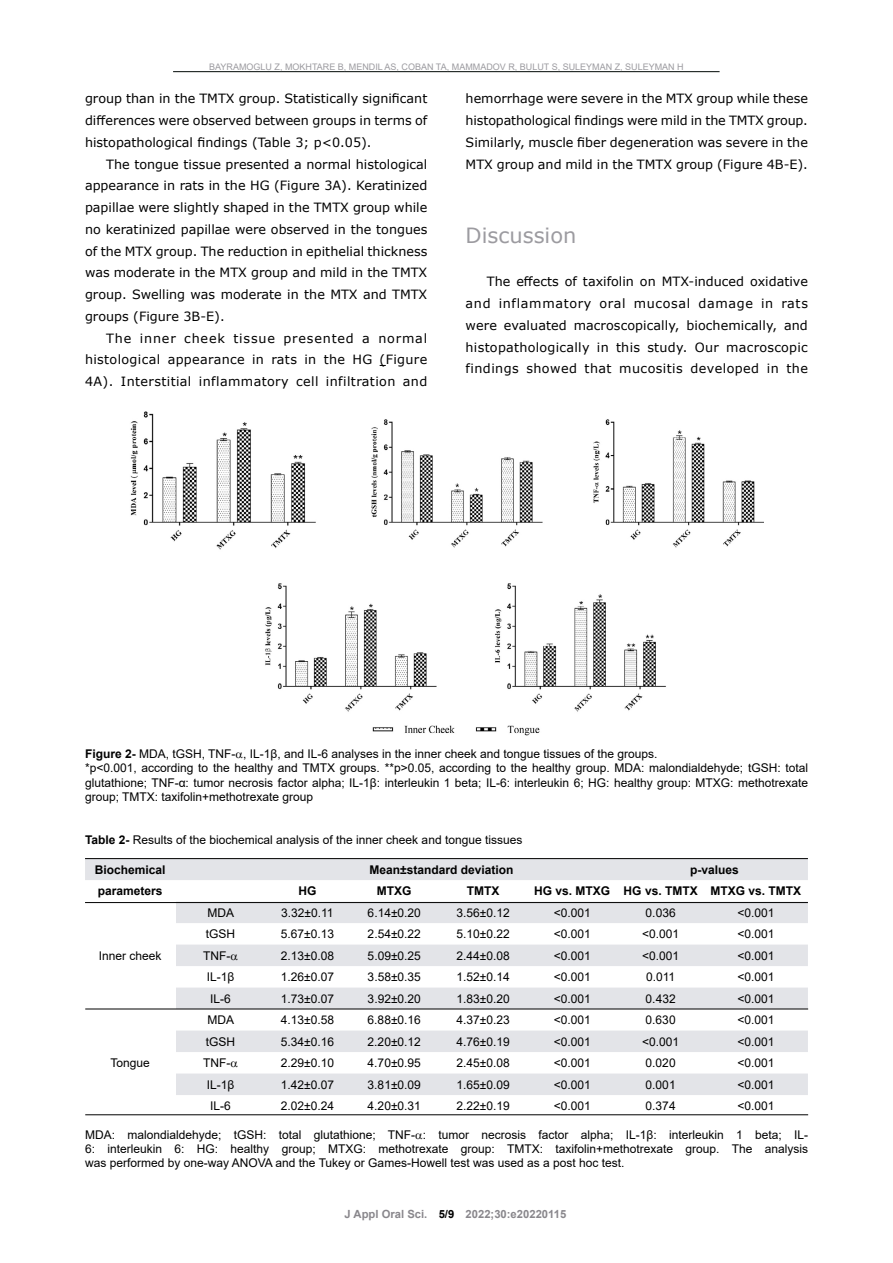
<style>
.page{position:relative;width:893px;height:1263px;background:#fff}
.page>*{position:absolute;margin:0;border:0;box-sizing:border-box;transform-origin:0 0}
.t1{font:21px "Verdana";color:#9c9ba0}
.t2{font:12.75px/21.8px "Verdana";color:#000;text-align:justify}
.t3{font:12px/14.4px "Arial";color:#000}
.t4{font:700 12px "Arial";color:#000}
.t5{font:700 11.25px "Arial";color:#89878c}
.t6{font:9px "Arial";color:#9c9ba0}
.s1{font-weight:700}
.s2{color:#000}
</style>
<div class="page">
<hr style="left:173px;top:71px;width:547px;height:1px;background:#000805">
<img style="left:130px;top:411px;width:634px;height:325px">
<svg style="left:85px;top:859px;width:723px;height:236px;fill:#e3e4e8"></svg>
<div style="left:85px;top:901px;width:90px;height:108px;background:#fff"></div>
<div style="left:85px;top:1009px;width:90px;height:107px;background:#fff"></div>
<hr style="left:85px;top:858px;width:723px;height:1px;background:#000">
<hr style="left:85px;top:902px;width:723px;height:1px;background:#000">
<hr style="left:85px;top:1008px;width:723px;height:1px;background:#000">
<hr style="left:85px;top:1114px;width:723px;height:1px;background:#000">
<svg style="left:231px;top:954px;width:7px;height:6px"></svg>
<svg style="left:231px;top:1061px;width:7px;height:6px"></svg>
<p class="t6" style="left:209px;top:60px;width:476px">BAYRAMOGLU Z, MOKHTARE B, MENDIL AS, COBAN TA, MAMMADOV R, BULUT S, SULEYMAN Z, SULEYMAN H</p>
<p class="t2" style="left:85px;top:88px;width:344px">group than in the TMTX group. Statistically significant differences were observed between groups in terms of histopathological findings (Table 3; p&lt;0.05).</p>
<p class="t2" style="left:85px;top:153px;width:344px;text-indent:21px">The tongue tissue presented a normal histological appearance in rats in the HG (Figure 3A). Keratinized papillae were slightly shaped in the TMTX group while no keratinized papillae were observed in the tongues of the MTX group. The reduction in epithelial thickness was moderate in the MTX group and mild in the TMTX group. Swelling was moderate in the MTX and TMTX groups (Figure 3B-E).</p>
<p class="t2" style="left:85px;top:327px;width:344px;text-indent:21px">The inner cheek tissue presented a normal histological appearance in rats in the HG (Figure 4A). Interstitial inflammatory cell infiltration and</p>
<p class="t2" style="left:466px;top:88px;width:344px">hemorrhage were severe in the MTX group while these histopathological findings were mild in the TMTX group.<br>Similarly, muscle fiber degeneration was severe in the MTX group and mild in the TMTX group (Figure 4B-E).</p>
<h1 class="t1" style="left:466px;top:221px;width:112px">Discussion</h1>
<p class="t2" style="left:466px;top:271px;width:344px;text-indent:21px">The effects of taxifolin on MTX-induced oxidative and inflammatory oral mucosal damage in rats were evaluated macroscopically, biochemically, and histopathologically in this study. Our macroscopic findings showed that mucositis developed in the</p>
<p class="t3" style="left:85px;top:746px;width:725px"><span class="s1">Figure 2-</span> MDA, tGSH, TNF- , IL-1β, and IL-6 analyses in the inner cheek and tongue tissues of the groups.<br>*p&lt;0.001, according to the healthy and TMTX groups. **p&gt;0.05, according to the healthy group. MDA: malondialdehyde; tGSH: total glutathione; TNF-α: tumor necrosis factor alpha; IL-1β: interleukin 1 beta; IL-6: interleukin 6; HG: healthy group: MTXG: methotrexate group; TMTX: taxifolin+methotrexate group</p>
<p class="t3" style="left:85px;top:832px;width:439px"><span class="s1">Table 2-</span> Results of the biochemical analysis of the inner cheek and tongue tissues</p>
<p class="t4" style="left:95px;top:861px;width:72px">Biochemical</p>
<p class="t4" style="left:370px;top:861px;width:145px">Mean±standard deviation</p>
<p class="t4" style="left:690px;top:861px;width:50px">p-values</p>
<p class="t4" style="left:98px;top:882px;width:66px">parameters</p>
<p class="t4" style="left:298px;top:882px;width:19px">HG</p>
<p class="t4" style="left:377px;top:882px;width:36px">MTXG</p>
<p class="t4" style="left:467px;top:882px;width:34px">TMTX</p>
<p class="t4" style="left:534px;top:882px;width:268px">HG vs. MTXG HG vs. TMTX MTXG vs. TMTX</p>
<p class="t3" style="left:99px;top:948px;width:64px">Inner cheek</p>
<p class="t3" style="left:208px;top:905px;width:28px">MDA</p>
<p class="t3" style="left:281px;top:905px;width:54px">3.32±0.11</p>
<p class="t3" style="left:368px;top:905px;width:55px">6.14±0.20</p>
<p class="t3" style="left:457px;top:905px;width:55px">3.56±0.12</p>
<p class="t3" style="left:554px;top:905px;width:39px">&lt;0.001</p>
<p class="t3" style="left:646px;top:905px;width:32px">0.036</p>
<p class="t3" style="left:737px;top:905px;width:39px">&lt;0.001</p>
<p class="t3" style="left:206px;top:927px;width:31px">tGSH</p>
<p class="t3" style="left:281px;top:927px;width:55px">5.67±0.13</p>
<p class="t3" style="left:368px;top:927px;width:55px">2.54±0.22</p>
<p class="t3" style="left:457px;top:927px;width:55px">5.10±0.22</p>
<p class="t3" style="left:554px;top:927px;width:39px">&lt;0.001</p>
<p class="t3" style="left:642px;top:927px;width:39px">&lt;0.001</p>
<p class="t3" style="left:737px;top:927px;width:39px">&lt;0.001</p>
<p class="t3" style="left:203px;top:948px;width:29px">TNF-</p>
<p class="t3" style="left:281px;top:948px;width:55px">2.13±0.08</p>
<p class="t3" style="left:368px;top:948px;width:55px">5.09±0.25</p>
<p class="t3" style="left:457px;top:948px;width:55px">2.44±0.08</p>
<p class="t3" style="left:554px;top:948px;width:39px">&lt;0.001</p>
<p class="t3" style="left:642px;top:948px;width:39px">&lt;0.001</p>
<p class="t3" style="left:737px;top:948px;width:39px">&lt;0.001</p>
<p class="t3" style="left:207px;top:970px;width:29px">IL-1β</p>
<p class="t3" style="left:281px;top:970px;width:55px">1.26±0.07</p>
<p class="t3" style="left:368px;top:970px;width:55px">3.58±0.35</p>
<p class="t3" style="left:457px;top:970px;width:55px">1.52±0.14</p>
<p class="t3" style="left:554px;top:970px;width:39px">&lt;0.001</p>
<p class="t3" style="left:646px;top:970px;width:31px">0.011</p>
<p class="t3" style="left:737px;top:970px;width:39px">&lt;0.001</p>
<p class="t3" style="left:210px;top:991px;width:22px">IL-6</p>
<p class="t3" style="left:281px;top:991px;width:55px">1.73±0.07</p>
<p class="t3" style="left:368px;top:991px;width:55px">3.92±0.20</p>
<p class="t3" style="left:457px;top:991px;width:55px">1.83±0.20</p>
<p class="t3" style="left:554px;top:991px;width:39px">&lt;0.001</p>
<p class="t3" style="left:646px;top:991px;width:32px">0.432</p>
<p class="t3" style="left:737px;top:991px;width:39px">&lt;0.001</p>
<p class="t3" style="left:208px;top:1013px;width:28px">MDA</p>
<p class="t3" style="left:281px;top:1013px;width:55px">4.13±0.58</p>
<p class="t3" style="left:368px;top:1013px;width:55px">6.88±0.16</p>
<p class="t3" style="left:457px;top:1013px;width:55px">4.37±0.23</p>
<p class="t3" style="left:554px;top:1013px;width:39px">&lt;0.001</p>
<p class="t3" style="left:646px;top:1013px;width:32px">0.630</p>
<p class="t3" style="left:737px;top:1013px;width:39px">&lt;0.001</p>
<p class="t3" style="left:206px;top:1034px;width:31px">tGSH</p>
<p class="t3" style="left:281px;top:1034px;width:55px">5.34±0.16</p>
<p class="t3" style="left:368px;top:1034px;width:55px">2.20±0.12</p>
<p class="t3" style="left:457px;top:1034px;width:55px">4.76±0.19</p>
<p class="t3" style="left:554px;top:1034px;width:39px">&lt;0.001</p>
<p class="t3" style="left:642px;top:1034px;width:39px">&lt;0.001</p>
<p class="t3" style="left:737px;top:1034px;width:39px">&lt;0.001</p>
<p class="t3" style="left:203px;top:1056px;width:29px">TNF-</p>
<p class="t3" style="left:281px;top:1056px;width:55px">2.29±0.10</p>
<p class="t3" style="left:368px;top:1056px;width:55px">4.70±0.95</p>
<p class="t3" style="left:457px;top:1056px;width:55px">2.45±0.08</p>
<p class="t3" style="left:554px;top:1056px;width:39px">&lt;0.001</p>
<p class="t3" style="left:646px;top:1056px;width:32px">0.020</p>
<p class="t3" style="left:737px;top:1056px;width:39px">&lt;0.001</p>
<p class="t3" style="left:207px;top:1077px;width:29px">IL-1β</p>
<p class="t3" style="left:281px;top:1077px;width:55px">1.42±0.07</p>
<p class="t3" style="left:368px;top:1077px;width:55px">3.81±0.09</p>
<p class="t3" style="left:457px;top:1077px;width:55px">1.65±0.09</p>
<p class="t3" style="left:554px;top:1077px;width:39px">&lt;0.001</p>
<p class="t3" style="left:646px;top:1077px;width:32px">0.001</p>
<p class="t3" style="left:737px;top:1077px;width:39px">&lt;0.001</p>
<p class="t3" style="left:210px;top:1099px;width:22px">IL-6</p>
<p class="t3" style="left:281px;top:1099px;width:55px">2.02±0.24</p>
<p class="t3" style="left:368px;top:1099px;width:55px">4.20±0.31</p>
<p class="t3" style="left:457px;top:1099px;width:55px">2.22±0.19</p>
<p class="t3" style="left:554px;top:1099px;width:39px">&lt;0.001</p>
<p class="t3" style="left:646px;top:1099px;width:32px">0.374</p>
<p class="t3" style="left:737px;top:1099px;width:39px">&lt;0.001</p>
<p class="t3" style="left:85px;top:1127px;width:725px;text-align:justify">MDA: malondialdehyde; tGSH: total glutathione; TNF- : tumor necrosis factor alpha; IL-1β: interleukin 1 beta; IL-6: interleukin 6: HG: healthy group; MTXG: methotrexate group: TMTX: taxifolin+methotrexate group. The analysis was performed by one-way ANOVA and the Tukey or Games-Howell test was used as a post hoc test.</p>
<p class="t3" style="left:111px;top:1056px;width:41px">Tongue</p>
<p class="t5" style="left:345px;top:1206px;width:223px">J Appl Oral Sci. <span class="s2">5/9</span> 2022;30:e20220115</p>
</div>
